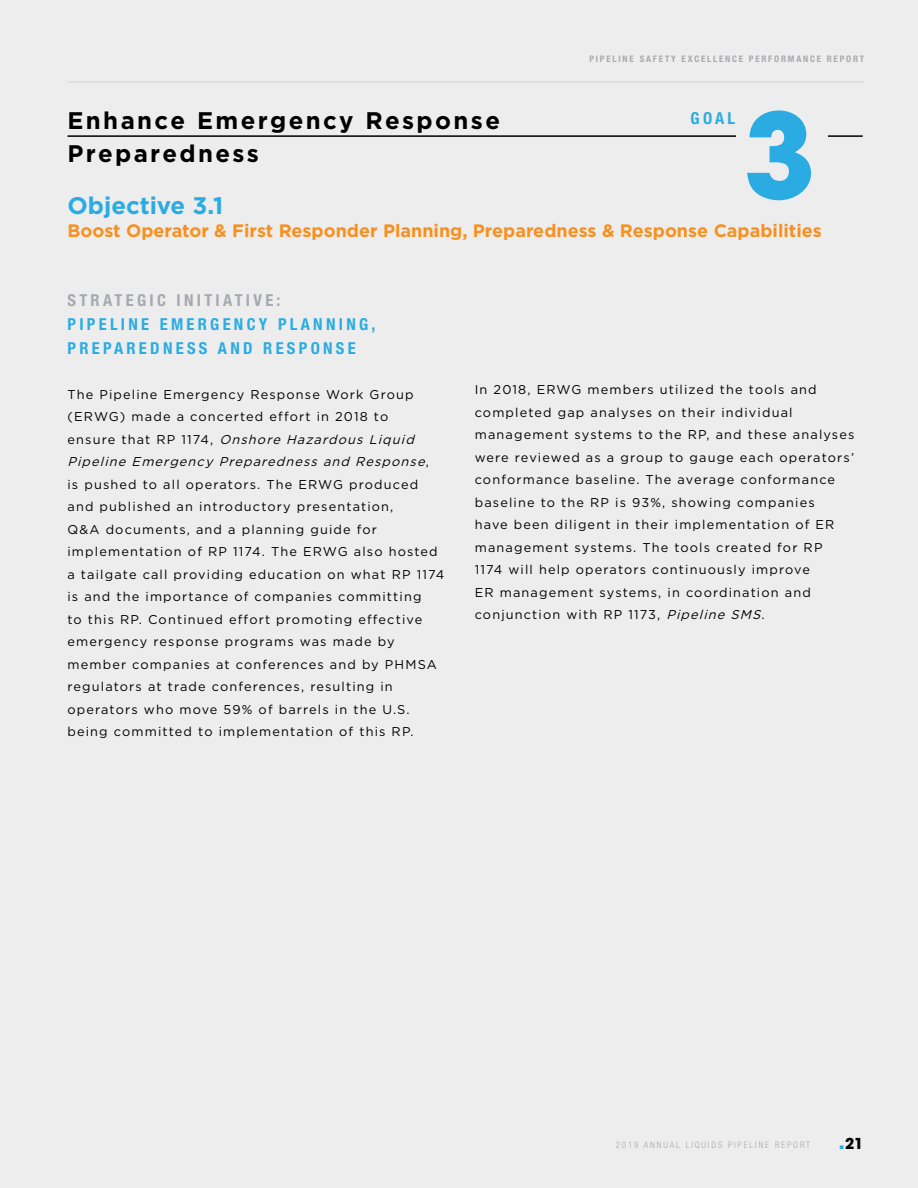
<style>
.page{position:relative;width:918px;height:1188px;background:#ededed}
.page>*{position:absolute;margin:0;border:0;box-sizing:border-box;transform-origin:0 0}
.t1{font:700 117px "ITC Avant Garde Std";color:#2aace2}
.t2{font:700 24px/33px "Gotham";letter-spacing:.1em;color:#000}
.t3{font:700 24px "Gotham";color:#2aace2}
.t4{font:700 18px "Gotham";color:#f7901e}
.t5{font:700 condensed 16.5px/24px "Helvetica Neue LT Pro";letter-spacing:.2em;color:#2aace2}
.t6{font:700 condensed 16.5px "Helvetica Neue LT Pro";letter-spacing:.2em;color:#a7a9ac}
.t7{font:700 15px "ITC Avant Garde Std";color:#000}
.t8{font:12.75px/22.5px "Gotham";letter-spacing:.09em;color:#000}
.t9{font:700 condensed 9px "Helvetica Neue LT Pro";letter-spacing:.2em;color:#a7a9ac}
.t10{font:300 condensed 9px "Helvetica Neue LT Pro";letter-spacing:.2em;color:#a7a9ac}
.s1{font-style:italic}
.s2{font-size:21px;color:#2aace2}
</style>
<div class="page">
<hr style="left:68px;top:82px;width:796px;height:1px;background:#d4d4d4">
<hr style="left:68px;top:135px;width:795px;height:2px;background:#000">
<div style="left:737px;top:95px;width:91px;height:121px;background:#ededed"></div>
<p class="t9" style="left:589px;top:53px;width:276px">PIPELINE SAFETY EXCELLENCE PERFORMANCE REPORT</p>
<h1 class="t1" style="left:743px;top:77px;width:74px">3</h1>
<h3 class="t4" style="left:68px;top:219px;width:756px">Boost Operator &amp; First Responder Planning, Preparedness &amp; Response Capabilities</h3>
<p class="t5" style="left:691px;top:106px;width:46px">GOAL</p>
<h2 class="t2" style="left:68px;top:104px;width:434px">Enhance Emergency Response<br>Preparedness</h2>
<h2 class="t3" style="left:68px;top:189px;width:157px">Objective 3.1</h2>
<p class="t6" style="left:68px;top:290px;width:215px">STRATEGIC INITIATIVE:</p>
<p class="t5" style="left:68px;top:312px;width:310px">PIPELINE EMERGENCY PLANNING,<br>PREPAREDNESS AND RESPONSE</p>
<p class="t8" style="left:67px;top:383px;width:378px">The Pipeline Emergency Response Work Group (ERWG) made a concerted effort in 2018 to<br>e n s u r e t h a t R P 1 1 74 , <span class="s1">Onshore Hazardous Liquid Pipeline Emergency Preparedness and Response</span>,<br>is pushed to all operators. The ERWG produced and published an introductory presentation,<br>Q&amp;A documents, and a planning guide for implementation of RP 1174. The ERWG also hosted a tailgate call providing education on what RP 1174 is and the importance of companies committing<br>to this RP. Continued effort promoting effective emergency response programs was made by member companies at conferences and by PHMSA regulators at trade conferences, resulting in operators who move 59% of barrels in the U.S. being committed to implementation of this RP.</p>
<p class="t8" style="left:475px;top:378px;width:381px">In 2018, ERWG members utilized the tools and completed gap analyses on their individual management systems to the RP, and these analyses were reviewed as a group to gauge each operators’ conformance baseline. The average conformance baseline to the RP is 93%, showing companies<br>have been diligent in their implementation of ER management systems. The tools created for RP<br>1174 will help operators continuously improve<br>ER management systems, in coordination and conjunction with RP 1173, <span class="s1">Pipeline SMS</span>.</p>
<p class="t10" style="left:616px;top:1140px;width:196px">2019 ANNUAL LIQUIDS PIPELINE REPORT</p>
<p class="t7" style="left:838px;top:1133px;width:27px"><span class="s2">.</span>21</p>
</div>
